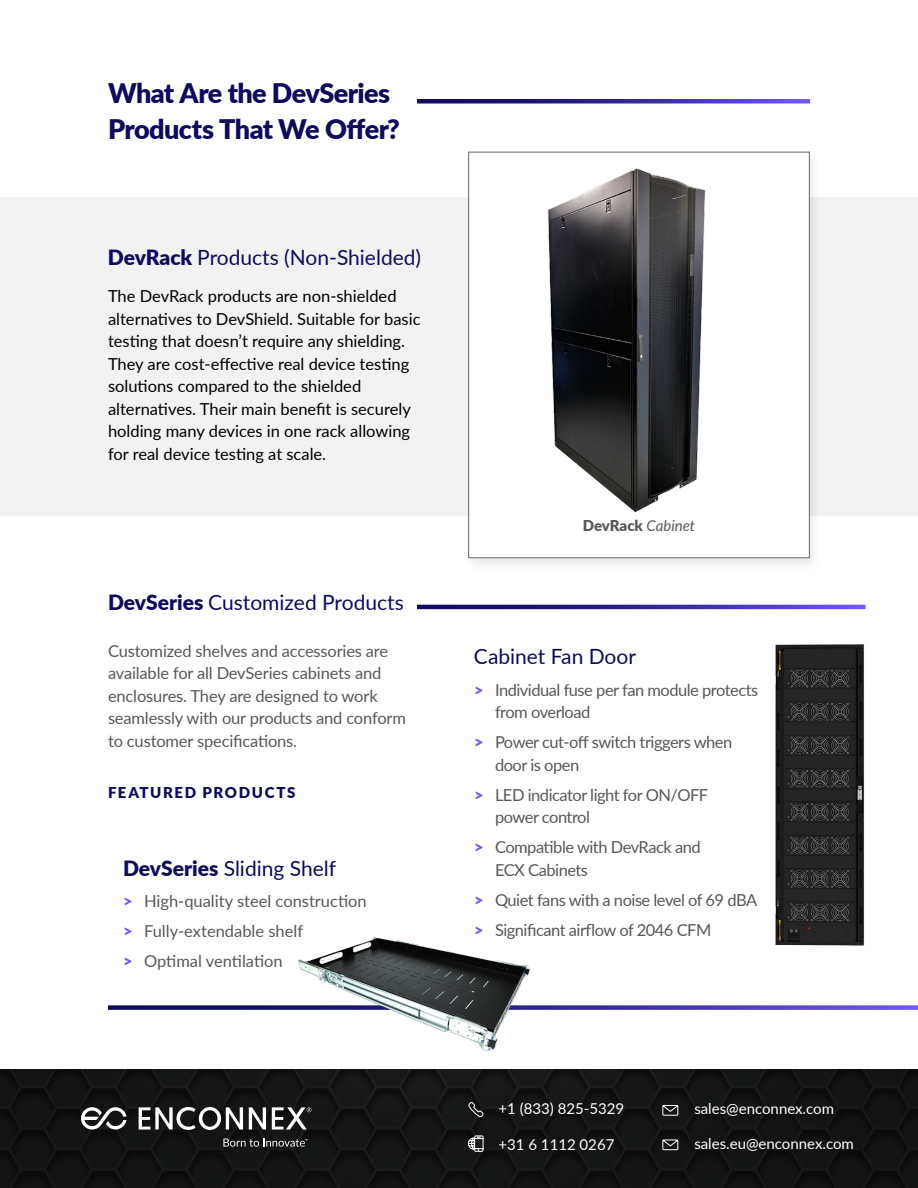
<style>
.page{position:relative;width:918px;height:1188px;background:#fff}
.page>*{position:absolute;margin:0;border:0;box-sizing:border-box;transform-origin:0 0}
.t1{font:900 27px/36px "Lato";letter-spacing:-.02em;color:#0e0b5f}
.t2{font:21px "Lato";color:#0e0b5f}
.t3{font:16.5px/22.5px "Lato";letter-spacing:-.025em;color:#585858}
.t4{font:16.5px/22.5px "Lato";color:#000}
.t5{font:16.5px/30px "Lato";color:#585858}
.t6{font:900 16.5px/30px "Lato";color:#7159f7;text-align:justify}
.t7{font:15px "Lato";color:#fff}
.t8{font:900 15px "Lato";letter-spacing:.105em;color:#0e0b5f}
.t9{font:900 15px "Lato";letter-spacing:-.005em;color:#585858}
.s1{font-weight:900}
.s2{font-weight:400;font-style:italic}
</style>
<div class="page">
<img style="left:775px;top:644px;width:89px;height:302px">
<div style="left:0;top:197px;width:918px;height:318px;background:#f2f2f3"></div>
<div style="left:463px;top:149px;width:359px;height:424px;background:#000;opacity:.09"></div>
<img style="left:470px;top:154px;width:338px;height:397px">
<div style="left:468px;top:152px;width:342px;height:406px;border:1px solid #808080"></div>
<svg style="left:108px;top:1005px;width:810px;height:5px;background:#4f43ae"></svg>
<svg style="left:417px;top:99px;width:393px;height:4px;background:#332898"></svg>
<svg style="left:417px;top:605px;width:449px;height:4px;background:#332898"></svg>
<img style="left:259px;top:936px;width:290px;height:115px">
<div style="left:0;top:1069px;width:918px;height:119px;background:#131414"></div>
<svg style="left:81px;top:1107px;width:46px;height:23px"></svg>
<svg style="left:139px;top:1107px;width:104px;height:23px"></svg>
<svg style="left:249px;top:1107px;width:17px;height:23px"></svg>
<svg style="left:272px;top:1107px;width:39px;height:23px"></svg>
<svg style="left:223px;top:1139px;width:85px;height:8px"></svg>
<svg style="left:662px;top:1105px;width:17px;height:11px"></svg>
<svg style="left:662px;top:1139px;width:17px;height:12px"></svg>
<svg style="left:468px;top:1135px;width:16px;height:17px"></svg>
<svg style="left:468px;top:1101px;width:16px;height:17px"></svg>
<h1 class="t1" style="left:108px;top:74px;width:293px">What Are the DevSeries<br>Products That We Offer?</h1>
<p class="t2" style="left:108px;top:242px;width:315px"><span class="s1">DevRack</span> Products (Non-Shielded)</p>
<p class="t4" style="left:108px;top:284px;width:314px">The DevRack products are non-shielded alternatives to DevShield. Suitable for basic testing that doesn’t require any shielding.<br>They are cost-effective real device testing solutions compared to the shielded alternatives. Their main benefit is securely holding many devices in one rack allowing for real device testing at scale.</p>
<p class="t2" style="left:108px;top:587px;width:297px"><span class="s1">DevSeries</span> Customized Products</p>
<p class="t3" style="left:108px;top:639px;width:299px">Customized shelves and accessories are available for all DevSeries cabinets and enclosures. They are designed to work seamlessly with our products and conform to customer specifications.</p>
<p class="t8" style="left:108px;top:781px;width:189px">FEATURED PRODUCTS</p>
<p class="t2" style="left:123px;top:853px;width:215px"><span class="s1">DevSeries</span> Sliding Shelf</p>
<p class="t6" style="left:123px;top:886px;width:11px">&gt; &gt; &gt;</p>
<p class="t5" style="left:144px;top:886px;width:224px">High-quality steel construction<br>Fully-extendable shelf<br>Optimal ventilation</p>
<p class="t9" style="left:583px;top:515px;width:114px">DevRack <span class="s2">Cabinet</span></p>
<p class="t2" style="left:474px;top:641px;width:164px">Cabinet Fan Door</p>
<p class="t6" style="left:474px;top:674px;width:11px">&gt;</p>
<p class="t6" style="left:474px;top:727px;width:11px">&gt;</p>
<p class="t6" style="left:474px;top:779px;width:11px">&gt;</p>
<p class="t6" style="left:474px;top:832px;width:11px">&gt;</p>
<p class="t6" style="left:474px;top:884px;width:11px">&gt; &gt;</p>
<p class="t3" style="left:495px;top:678px;width:265px">Individual fuse per fan module protects from overload</p>
<p class="t3" style="left:495px;top:730px;width:239px">Power cut-off switch triggers when door is open</p>
<p class="t3" style="left:495px;top:783px;width:215px">LED indicator light for ON/OFF power control</p>
<p class="t3" style="left:495px;top:836px;width:207px">Compatible with DevRack and<br>ECX Cabinets</p>
<p class="t3" style="left:495px;top:884px;width:264px;line-height:30px">Quiet fans with a noise level of 69 dBA<br>Significant airflow of 2046 CFM</p>
<p class="t7" style="left:499px;top:1098px;width:127px">+1 (833) 825-5329</p>
<p class="t7" style="left:499px;top:1134px;width:117px">+31 6 1112 0267</p>
<p class="t7" style="left:694px;top:1098px;width:141px">sales@enconnex.com</p>
<p class="t7" style="left:694px;top:1132px;width:161px">sales.eu@enconnex.com</p>
</div>
